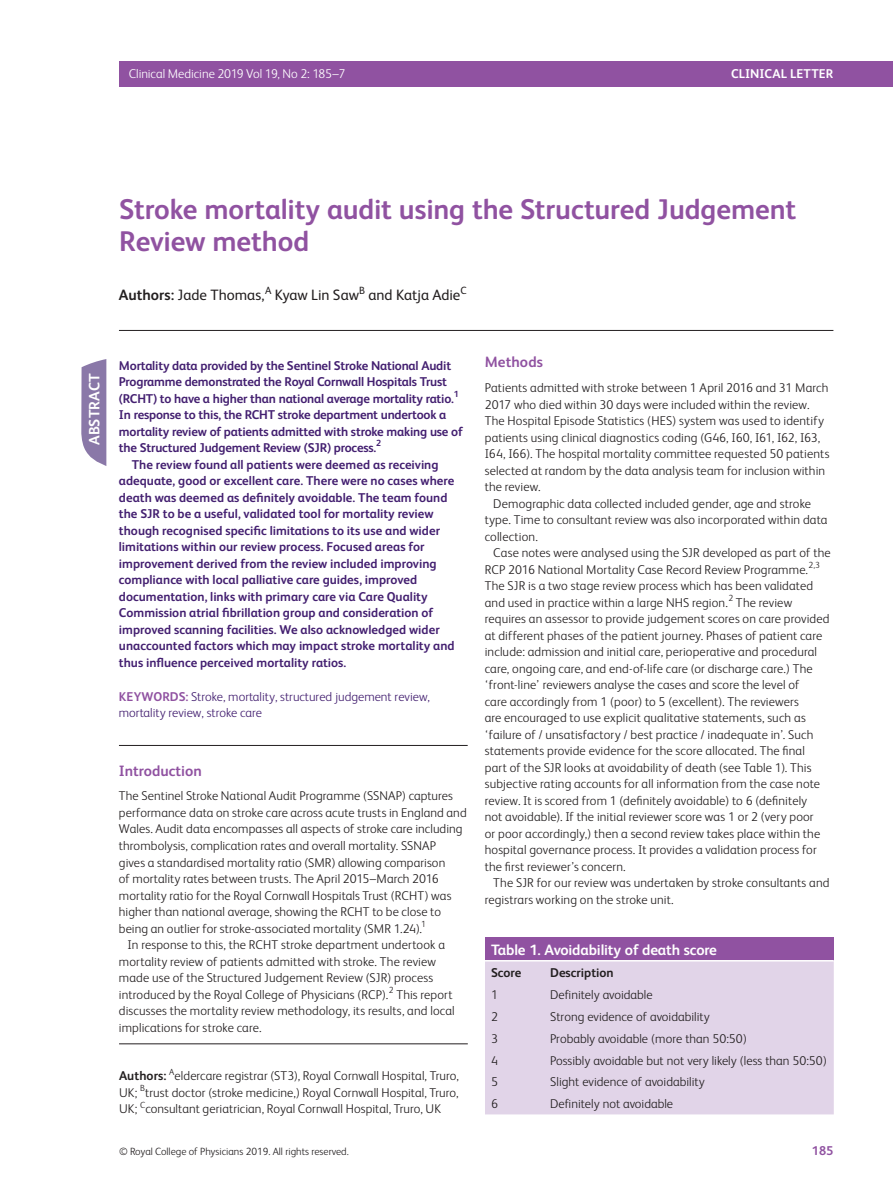
<style>
.page{position:relative;width:893px;height:1191px;background:#fff}
.page>*{position:absolute;margin:0;border:0;box-sizing:border-box;transform-origin:0 0}
.t1{font:700 28.5px/31.5px "FS Albert";letter-spacing:-.005em;color:#9052a1}
.t2{font:15px "FS Albert";color:#231f20}
.t3{font:700 15px "FS Albert";letter-spacing:-.01em;color:#fff}
.t4{font:700 15px "FS Albert";color:#9052a1}
.t5{font:300 12.75px/16.5px "FS Albert";letter-spacing:.01em;color:#231f20}
.t6{font:700 12.75px "FS Albert";letter-spacing:-.005em;color:#431f70}
.t7{font:300 12.75px/16.5px "FS Albert";color:#431f70}
.t8{font:300 12.75px "FS Albert";letter-spacing:-.005em;color:#fff}
.t9{font:700 12.75px "FS Albert";color:#231f20}
.t10{font:700 12.75px "FS Albert";letter-spacing:.01em;color:#fff}
.t11{font:700 12.75px "FS Albert";color:#9052a1}
.t12{font:300 10.5px "FS Albert";color:#231f20}
.t13{font:10.5px "FS Albert";color:#231f20}
.s1{font-weight:700}
.s2{font-weight:700;color:#9052a1}
</style>
<div class="page">
<div style="left:119px;top:62px;width:774px;height:25px;background:#9052a1"></div>
<hr style="left:119px;top:1043px;width:349px;height:1px;background:#231f20">
<hr style="left:119px;top:745px;width:349px;height:1px;background:#231f20">
<svg style="left:81px;top:359px;width:25px;height:107px;background:#9989b3"></svg>
<hr style="left:119px;top:330px;width:714px;height:1px;background:#231f20">
<div style="left:485px;top:937px;width:349px;height:23px;background:#9052a1"></div>
<div style="left:485px;top:961px;width:349px;height:153px;background:#e1d4e8"></div>
<p class="t8" style="left:129px;top:69px;width:218px">Clinical Medicine 2019 Vol 19, No 2: 185–7</p>
<p class="t10" style="left:731px;top:68px;width:104px">CLINICAL LETTER</p>
<h1 class="t1" style="left:119px;top:196px;width:678px">Stroke mortality audit using the Structured Judgement<br>Review method</h1>
<p class="t2" style="left:119px;top:290px;width:147px"><span class="s1">Authors:</span> Jade Thomas ,</p>
<p class="t13" style="left:265px;top:286px;width:8px">A</p>
<p class="t2" style="left:275px;top:290px;width:86px">Kyaw Lin Saw</p>
<p class="t13" style="left:359px;top:286px;width:7px">B</p>
<p class="t2" style="left:368px;top:290px;width:93px">and Katja Adie</p>
<p class="t13" style="left:461px;top:286px;width:8px">C</p>
<p class="t3" style="left:88px;top:445px;width:73px;rotate:-90deg">ABSTRACT</p>
<p class="t6" style="left:119px;top:360px;width:334px">Mortality data provided by the Sentinel Stroke National Audit</p>
<p class="t6" style="left:119px;top:376px;width:330px">Programme demonstrated the Royal Cornwall Hospitals Trust</p>
<p class="t6" style="left:119px;top:393px;width:341px">(RCHT) to have a higher than national average mortality ratio. <sup>1</sup></p>
<p class="t6" style="left:119px;top:409px;width:329px">In response to this, the RCHT stroke department undertook a</p>
<p class="t6" style="left:119px;top:426px;width:345px">mortality review of patients admitted with stroke making use of</p>
<p class="t6" style="left:119px;top:442px;width:264px">the Structured Judgement Review (SJR) process. <sup>2</sup></p>
<p class="t6" style="left:132px;top:459px;width:308px">The review found all patients were deemed as receiving</p>
<p class="t6" style="left:119px;top:475px;width:337px">adequate, good or excellent care. There were no cases where</p>
<p class="t6" style="left:119px;top:492px;width:330px">death was deemed as definitely avoidable. The team found</p>
<p class="t6" style="left:119px;top:508px;width:316px">the SJR to be a useful, validated tool for mortality review</p>
<p class="t6" style="left:119px;top:525px;width:323px">though recognised specific limitations to its use and wider</p>
<p class="t6" style="left:119px;top:541px;width:307px">limitations within our review process. Focused areas for</p>
<p class="t6" style="left:119px;top:558px;width:319px">improvement derived from the review included improving</p>
<p class="t6" style="left:119px;top:574px;width:300px">compliance with local palliative care guides, improved</p>
<p class="t6" style="left:119px;top:591px;width:310px">documentation, links with primary care via Care Quality</p>
<p class="t6" style="left:119px;top:607px;width:316px">Commission atrial fibrillation group and consideration of</p>
<p class="t6" style="left:119px;top:624px;width:322px">improved scanning facilities. We also acknowledged wider</p>
<p class="t6" style="left:119px;top:640px;width:337px">unaccounted factors which may impact stroke mortality and</p>
<p class="t6" style="left:119px;top:657px;width:229px">thus influence perceived mortality ratios.</p>
<p class="t7" style="left:119px;top:689px;width:313px"><span class="s2">KEYWORDS :</span> Stroke , mortality , structured judgement review , mortality review , stroke care</p>
<p class="t4" style="left:119px;top:765px;width:84px">Introduction</p>
<p class="t5" style="left:119px;top:789px;width:336px">The Sentinel Stroke National Audit Programme (SSNAP) captures</p>
<p class="t5" style="left:119px;top:806px;width:349px">performance data on stroke care across acute trusts in England and</p>
<p class="t5" style="left:119px;top:822px;width:345px">Wales. Audit data encompasses all aspects of stroke care including</p>
<p class="t5" style="left:119px;top:839px;width:319px">thrombolysis, complication rates and overall mortality. SSNAP</p>
<p class="t5" style="left:119px;top:855px;width:328px">gives a standardised mortality ratio (SMR) allowing comparison</p>
<p class="t5" style="left:119px;top:872px;width:321px">of mortality rates between trusts. The April 2015–March 2016</p>
<p class="t5" style="left:119px;top:888px;width:334px">mortality ratio for the Royal Cornwall Hospitals Trust (RCHT) was</p>
<p class="t5" style="left:119px;top:905px;width:324px">higher than national average, showing the RCHT to be close to</p>
<p class="t5" style="left:119px;top:921px;width:309px">being an outlier for stroke-associated mortality (SMR 1.24).<sup>1</sup></p>
<p class="t5" style="left:127px;top:938px;width:319px">In response to this, the RCHT stroke department undertook a</p>
<p class="t5" style="left:119px;top:954px;width:319px">mortality review of patients admitted with stroke. The review</p>
<p class="t5" style="left:119px;top:971px;width:316px">made use of the Structured Judgement Review (SJR) process</p>
<p class="t5" style="left:119px;top:987px;width:335px">introduced by the Royal College of Physicians (RCP). <sup>2</sup> This report</p>
<p class="t5" style="left:119px;top:1004px;width:337px">discusses the mortality review methodology, its results, and local</p>
<p class="t5" style="left:119px;top:1020px;width:144px">implications for stroke care.</p>
<p class="t5" style="left:119px;top:1069px;width:341px;text-align:justify"><span class="s1">Authors:</span> <sup>A</sup> eldercare registrar (ST3), Royal Cornwall Hospital, Truro, UK ; <sup>B</sup>trust doctor (stroke medicine,) Royal Cornwall Hospital, Truro, UK ; <sup>C</sup>consultant geriatrician, Royal Cornwall Hospital, Truro, UK</p>
<p class="t4" style="left:485px;top:356px;width:60px">Methods</p>
<p class="t5" style="left:485px;top:381px;width:346px">Patients admitted with stroke between 1 April 2016 and 31 March 2017 who died within 30 days were included within the review.<br>The Hospital Episode Statistics (HES) system was used to identify patients using clinical diagnostics coding (G46, I60, I61, I62, I63, I64, I66). The hospital mortality committee requested 50 patients selected at random by the data analysis team for inclusion within the review.</p>
<p class="t5" style="left:485px;top:497px;width:344px;text-indent:9px">Demographic data collected included gender, age and stroke type. Time to consultant review was also incorporated within data collection.</p>
<p class="t5" style="left:485px;top:546px;width:347px;text-indent:9px">Case notes were analysed using the SJR developed as part of the RCP 2016 National Mortality Case Record Review Programme. <sup>2,3<br></sup>The SJR is a two stage review process which has been validated and used in practice within a large NHS region. <sup>2</sup> The review requires an assessor to provide judgement scores on care provided at different phases of the patient journey. Phases of patient care include: admission and initial care, perioperative and procedural care, ongoing care, and end-of-life care (or discharge care.) The ‘front-line’ reviewers analyse the cases and score the level of<br>care accordingly from 1 (poor) to 5 (excellent). The reviewers<br>are encouraged to use explicit qualitative statements, such as ‘failure of / unsatisfactory / best practice / inadequate in’. Such statements provide evidence for the score allocated. The final<br>part of the SJR looks at avoidability of death (see Table 1 ). This subjective rating accounts for all information from the case note review. It is scored from 1 (definitely avoidable) to 6 (definitely<br>not avoidable). If the initial reviewer score was 1 or 2 (very poor<br>or poor accordingly,) then a second review takes place within the hospital governance process. It provides a validation process for the first reviewer’s concern.</p>
<p class="t5" style="left:485px;top:876px;width:346px;text-indent:9px">The SJR for our review was undertaken by stroke consultants and registrars working on the stroke unit.</p>
<p class="t3" style="left:491px;top:943px;width:228px">Table 1. Avoidability of death score</p>
<p class="t9" style="left:491px;top:967px;width:32px">Score</p>
<p class="t9" style="left:550px;top:967px;width:65px">Description</p>
<p class="t5" style="left:491px;top:987px;width:8px">1</p>
<p class="t5" style="left:550px;top:987px;width:104px">Definitely avoidable</p>
<p class="t5" style="left:491px;top:1009px;width:8px">2</p>
<p class="t5" style="left:550px;top:1009px;width:161px">Strong evidence of avoidability</p>
<p class="t5" style="left:491px;top:1031px;width:8px">3</p>
<p class="t5" style="left:550px;top:1031px;width:198px">Probably avoidable (more than 50:50)</p>
<p class="t5" style="left:491px;top:1053px;width:8px">4</p>
<p class="t5" style="left:550px;top:1053px;width:278px">Possibly avoidable but not very likely (less than 50:50)</p>
<p class="t5" style="left:491px;top:1075px;width:8px">5</p>
<p class="t5" style="left:550px;top:1075px;width:156px">Slight evidence of avoidability</p>
<p class="t5" style="left:491px;top:1097px;width:8px">6</p>
<p class="t5" style="left:550px;top:1097px;width:124px">Definitely not avoidable</p>
<p class="t12" style="left:119px;top:1147px;width:231px">© Royal College of Physicians 2019. All rights reserved.</p>
<p class="t11" style="left:812px;top:1145px;width:23px">185</p>
</div>
